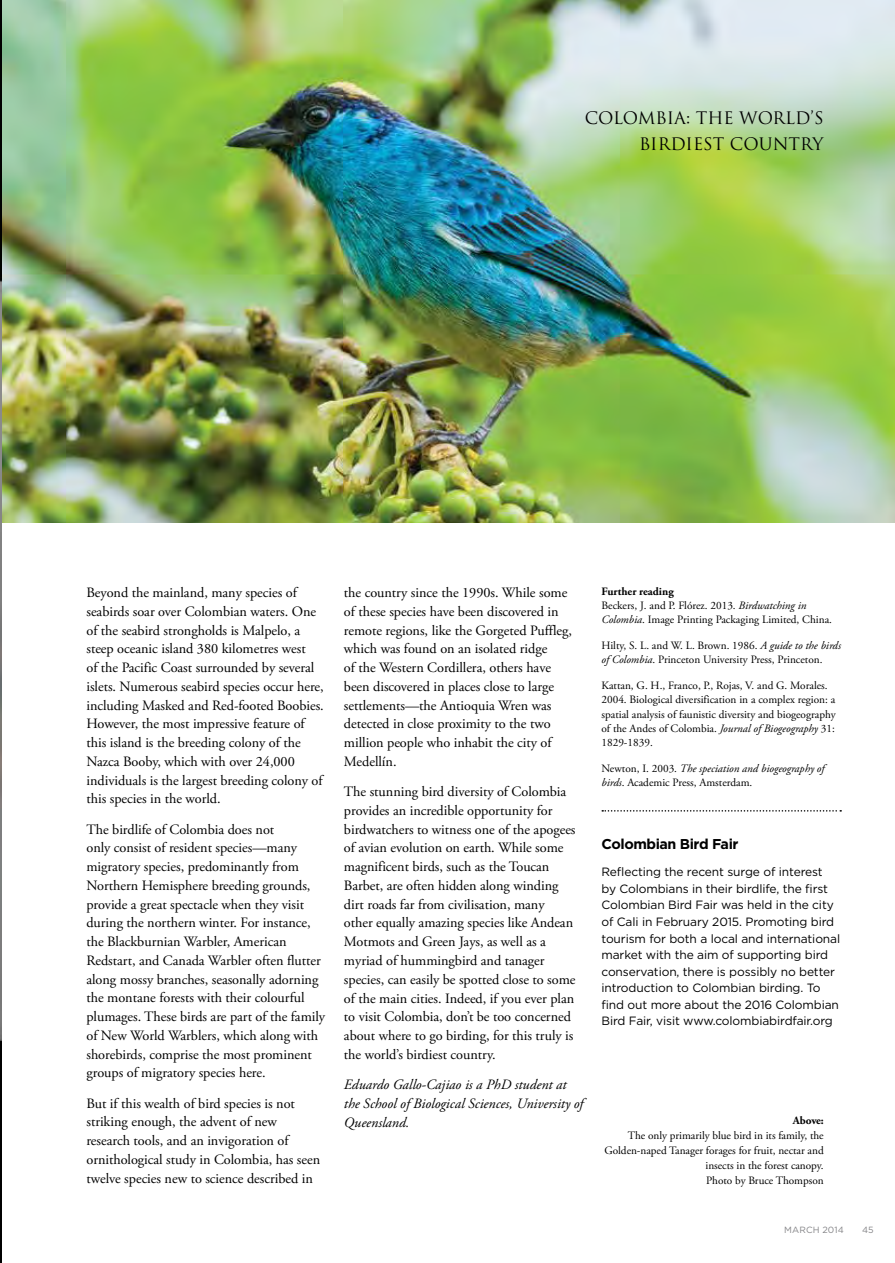
<style>
.page{position:relative;width:895px;height:1263px;background:#fff}
.page>*{position:absolute;margin:0;border:0;box-sizing:border-box;transform-origin:0 0}
.t1{font:16.8px/26.1px "Trajan Pro";color:#000;text-align:right}
.t2{font:14.25px/18.8px "Adobe Garamond Pro";letter-spacing:-.005em;color:#000}
.t3{font:italic 14.25px/18.8px "Adobe Garamond Pro";color:#000}
.t4{font:700 14.25px "Gotham";letter-spacing:-.03em;color:#000}
.t5{font:12px/16.5px "Gotham";letter-spacing:-.01em;color:#000}
.t6{font:11.25px/14.2px "Adobe Garamond Pro";color:#000}
.t7{font:700 11.25px "Adobe Garamond Pro";letter-spacing:-.015em;color:#000}
.t8{font:9px "Gotham";letter-spacing:.015em;color:#848487}
.s1{font-weight:700}
.s2{font-style:italic}
</style>
<div class="page">
<img style="left:1px;top:0;width:893px;height:523px">
<img style="left:0;top:2px;width:1px;height:1260px">
<svg style="left:602px;top:810px;width:238px;height:2px"></svg>
<p class="t1" style="left:584px;top:105px;width:240px">COLOMBIA: THE WORLD’S<br>BIRDIEST COUNTRY</p>
<p class="t2" style="left:86px;top:584px;width:239px">Beyond the mainland, many species of seabirds soar over Colombian waters. One of the seabird strongholds is Malpelo, a steep oceanic island 380 kilometres west<br>of the Pacific Coast surrounded by several islets. Numerous seabird species occur here, including Masked and Red-footed Boobies.<br>However, the most impressive feature of this island is the breeding colony of the Nazca Booby, which with over 24,000 individuals is the largest breeding colony of this species in the world.</p>
<p class="t2" style="left:86px;top:820px;width:240px">The birdlife of Colombia does not<br>only consist of resident species—many migratory species, predominantly from Northern Hemisphere breeding grounds, provide a great spectacle when they visit during the northern winter. For instance, the Blackburnian Warbler, American Redstart, and Canada Warbler often flutter along mossy branches, seasonally adorning the montane forests with their colourful plumages. These birds are part of the family of New World Warblers, which along with shorebirds, comprise the most prominent groups of migratory species here.</p>
<p class="t2" style="left:86px;top:1094px;width:235px">But if this wealth of bird species is not striking enough, the advent of new research tools, and an invigoration of ornithological study in Colombia, has seen twelve species new to science described in</p>
<p class="t2" style="left:344px;top:584px;width:229px">the country since the 1990s. While some of these species have been discovered in remote regions, like the Gorgeted Puffleg, which was found on an isolated ridge<br>of the Western Cordillera, others have been discovered in places close to large settlements—the Antioquia Wren was detected in close proximity to the two million people who inhabit the city of Medellín.</p>
<p class="t2" style="left:344px;top:783px;width:233px">The stunning bird diversity of Colombia provides an incredible opportunity for birdwatchers to witness one of the apogees of avian evolution on earth. While some magnificent birds, such as the Toucan Barbet, are often hidden along winding dirt roads far from civilisation, many other equally amazing species like Andean Motmots and Green Jays, as well as a myriad of hummingbird and tanager species, can easily be spotted close to some of the main cities. Indeed, if you ever plan to visit Colombia, don’t be too concerned about where to go birding, for this truly is the world’s birdiest country.</p>
<p class="t3" style="left:344px;top:1075px;width:241px">Eduardo Gallo-Cajiao is a PhD student at the School of Biological Sciences, University of<br>Queensland.</p>
<p class="t6" style="left:601px;top:585px;width:232px"><span class="s1">Further reading<br></span>Beckers, J. and P. Flórez. 2013. <span class="s2">Birdwatching in<br>Colombia</span>. Image Printing Packaging Limited, China.</p>
<p class="t6" style="left:601px;top:639px;width:241px">Hilty, S. L. and W. L. Brown. 1986. <span class="s2">A guide to the birds of Colombia</span>. Princeton University Press, Princeton.</p>
<p class="t6" style="left:601px;top:679px;width:236px">Kattan, G. H., Franco, P., Rojas, V. and G. Morales.<br>2004. Biological diversification in a complex region: a spatial analysis of faunistic diversity and biogeography of the Andes of Colombia. <span class="s2">Journal of Biogeography</span> 31:<br>1829-1839.</p>
<p class="t6" style="left:601px;top:762px;width:224px">Newton, I. 2003. <span class="s2">The speciation and biogeography of birds</span>. Academic Press, Amsterdam.</p>
<p class="t4" style="left:601px;top:834px;width:138px">Colombian Bird Fair</p>
<p class="t5" style="left:601px;top:864px;width:240px">Reflecting the recent surge of interest by Colombians in their birdlife, the first Colombian Bird Fair was held in the city of Cali in February 2015. Promoting bird tourism for both a local and international market with the aim of supporting bird conservation, there is possibly no better introduction to Colombian birding. To find out more about the 2016 Colombian Bird Fair, visit www.colombiabirdfair.org</p>
<p class="t7" style="left:792px;top:1114px;width:32px">Above:</p>
<p class="t6" style="left:604px;top:1128px;width:221px;line-height:15px;text-align:right">The only primarily blue bird in its family, the Golden-naped Tanager forages for fruit, nectar and insects in the forest canopy.<br>Photo by Bruce Thompson</p>
<p class="t8" style="left:784px;top:1224px;width:61px">MARCH 2014</p>
<p class="t8" style="left:861px;top:1224px;width:13px">45</p>
</div>
